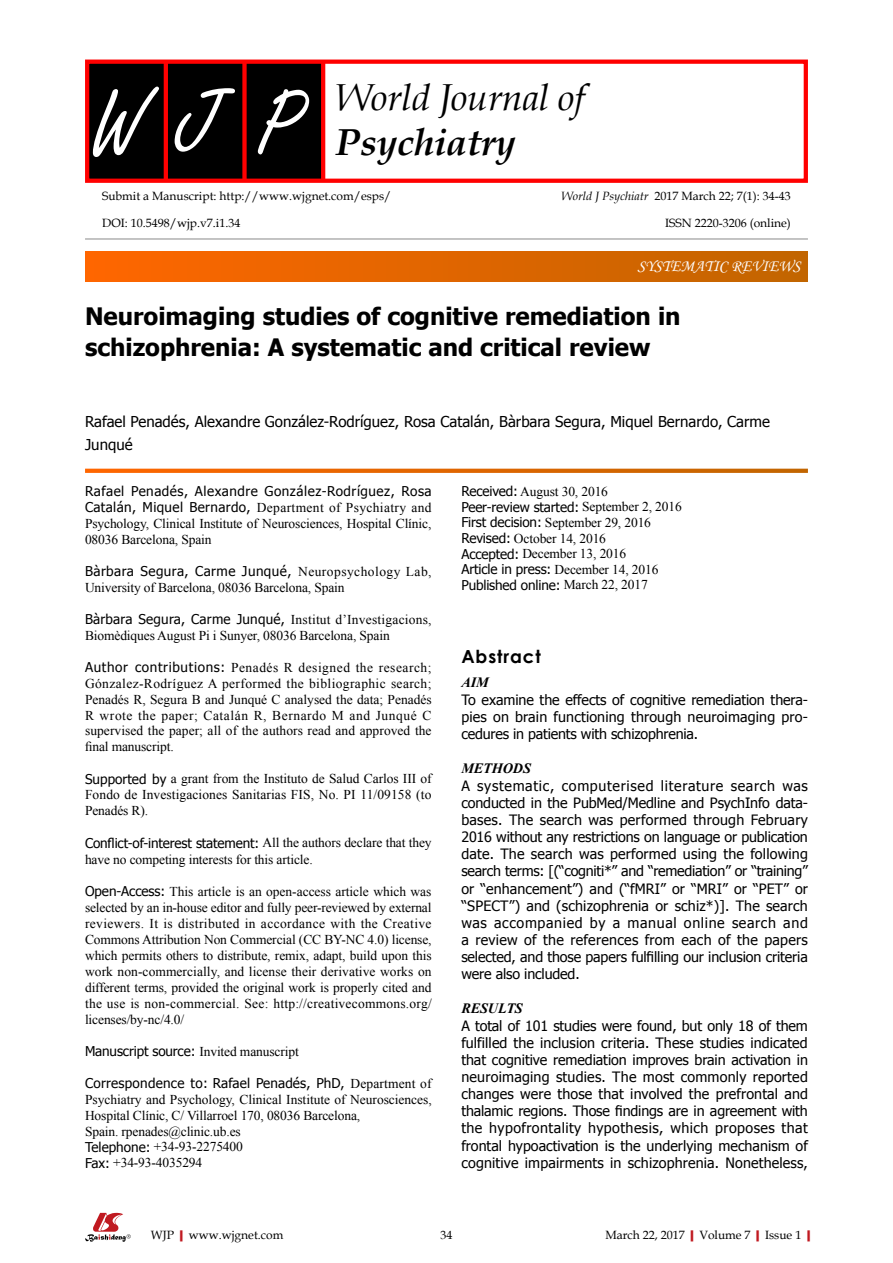
<style>
.page{position:relative;width:893px;height:1263px;background:#fff}
.page>*{position:absolute;margin:0;border:0;box-sizing:border-box;transform-origin:0 0}
.t1{font:97.5px "Freestyle Script";color:#fff}
.t2{font:italic 37.5px "Book Antiqua";letter-spacing:-.01em;color:#000}
.t3{font:italic 700 37.5px "Book Antiqua";letter-spacing:-.01em;color:#000}
.t4{font:700 24px/31.5px "Tahoma";color:#000}
.t5{font:700 18px "Century Gothic";letter-spacing:.05em;color:#000}
.t6{font:16.5px "Monotype Corsiva";color:#fff}
.t7{font:15px/22.5px "Tahoma";color:#000}
.t8{font:14.25px/17.1px "Tahoma";letter-spacing:.005em;color:#000}
.t9{font:13.5px/15.9px "Times New Roman";letter-spacing:-.01em;color:#000}
.t10{font:13.5px "Tahoma";letter-spacing:-.01em;color:#000}
.t11{font:12px "Book Antiqua";color:#000}
.s1{font-style:italic}
.s2{font-family:"Tahoma"}
.s3{font-family:"Times New Roman"}
.s4{font-family:"Times New Roman";font-weight:700;font-style:italic}
.s5{font-weight:700;color:#c01920}
</style>
<div class="page">
<div style="left:85px;top:252px;width:723px;height:29px;background:linear-gradient(to right,#f60,#c16500)"></div>
<hr style="left:85px;top:239px;width:723px;height:1px;background:#898989">
<svg style="left:85px;top:469px;width:723px;height:4px;background:#e06805"></svg>
<svg style="left:85px;top:1213px;width:46px;height:29px"></svg>
<div style="left:87px;top:61px;width:236px;height:121px;background:#000"></div>
<hr style="left:164px;top:61px;width:4px;height:121px;background:#f00">
<div style="left:242px;top:61px;width:5px;height:121px;background:#f00"></div>
<hr style="left:321px;top:61px;width:4px;height:121px;background:#f00">
<div style="left:85px;top:60px;width:723px;height:123px;border:4px solid #f00"></div>
<p class="t1" style="left:91px;top:71px;width:211px">WJP</p>
<p class="t2" style="left:336px;top:71px;width:250px">World Journal of</p>
<p class="t3" style="left:336px;top:116px;width:181px">Psychiatry</p>
<p class="t11" style="left:102px;top:188px;width:291px">Submit a Manuscript: http://www.wjgnet.com/esps/</p>
<p class="t11" style="left:102px;top:215px;width:140px">DOI: 10.5498/wjp.v7.i1.34</p>
<p class="t11" style="left:562px;top:188px;width:231px"><span class="s1">World J Psychiatr</span> 2017 March 22; 7(1): 34-43</p>
<p class="t11" style="left:665px;top:215px;width:127px">ISSN 2220-3206 (online)</p>
<p class="t6" style="left:637px;top:256px;width:165px">SYSTEMATIC REVIEWS</p>
<p class="t4" style="left:85px;top:298px;width:597px">Neuroimaging studies of cognitive remediation in schizophrenia: A systematic and critical review</p>
<p class="t7" style="left:85px;top:410px;width:686px">Rafael Penadés, Alexandre González-Rodríguez, Rosa Catalán, Bàrbara Segura, Miquel Bernardo, Carme<br>Junqué</p>
<p class="t9" style="left:85px;top:484px;width:348px;text-align:justify"><span class="s2">Rafael Penadés, Alexandre González-Rodríguez, Rosa Catalán, Miquel Bernardo,</span> Department of Psychiatry and Psychology, Clinical Institute of Neurosciences, Hospital Clínic, 08036 Barcelona, Spain</p>
<p class="t9" style="left:85px;top:564px;width:348px"><span class="s2">Bàrbara Segura, Carme Junqué,</span> Neuropsychology Lab,<br>University of Barcelona, 08036 Barcelona, Spain</p>
<p class="t9" style="left:85px;top:611px;width:348px"><span class="s2">Bàrbara Segura, Carme Junqué,</span> Institut d’Investigacions,<br>Biomèdiques August Pi i Sunyer, 08036 Barcelona, Spain</p>
<p class="t9" style="left:85px;top:659px;width:348px;text-align:justify"><span class="s2">Author contributions:</span> Penadés R designed the research; Gónzalez-Rodríguez A performed the bibliographic search; Penadés R, Segura B and Junqué C analysed the data; Penadés R wrote the paper; Catalán R, Bernardo M and Junqué C supervised the paper; all of the authors read and approved the final manuscript.</p>
<p class="t9" style="left:85px;top:771px;width:348px;text-align:justify"><span class="s2">Supported by</span> a grant from the Instituto de Salud Carlos III of Fondo de Investigaciones Sanitarias FIS, No. PI 11/09158 (to Penadés R).</p>
<p class="t9" style="left:85px;top:835px;width:348px"><span class="s2">Conflict-of-interest statement:</span> All the authors declare that they have no competing interests for this article.</p>
<p class="t9" style="left:85px;top:883px;width:348px;text-align:justify"><span class="s2">Open-Access:</span> This article is an open-access article which was selected by an in-house editor and fully peer-reviewed by external reviewers. It is distributed in accordance with the Creative Commons Attribution Non Commercial (CC BY-NC 4.0) license, which permits others to distribute, remix, adapt, build upon this work non-commercially, and license their derivative works on different terms, provided the original work is properly cited and the use is non-commercial. See: http://creativecommons.org/ licenses/by-nc/4.0/</p>
<p class="t10" style="left:85px;top:1042px;width:215px">Manuscript source: <span class="s3">Invited manuscript</span></p>
<p class="t9" style="left:85px;top:1075px;width:348px"><span class="s2">Correspondence to: Rafael Penadés, PhD,</span> Department of Psychiatry and Psychology, Clinical Institute of Neurosciences, Hospital Clínic, C/ Villarroel 170, 08036 Barcelona,<br>Spain. rpenades@clinic.ub.es<br><span class="s2">Telephone:</span> +34-93-2275400<br><span class="s2">Fax:</span> +34-93-4035294</p>
<p class="t9" style="left:461px;top:483px;width:222px"><span class="s2">Received:</span> August 30, 2016<br><span class="s2">Peer-review started:</span> September 2, 2016<br><span class="s2">First decision:</span> September 29, 2016<br><span class="s2">Revised:</span> October 14, 2016<br><span class="s2">Accepted:</span> December 13, 2016<br><span class="s2">Article in press:</span> December 14, 2016<br><span class="s2">Published online:</span> March 22, 2017</p>
<p class="t5" style="left:461px;top:643px;width:81px">Abstract</p>
<p class="t8" style="left:461px;top:672px;width:347px"><span class="s4">AIM<br></span>To examine the effects of cognitive remediation thera&shy;pies on brain functioning through neuroimaging pro&shy;cedures in patients with schizophrenia.</p>
<p class="t8" style="left:461px;top:759px;width:348px"><span class="s4">METHODS<br></span>A systematic, computerised literature search was conducted in the PubMed/Medline and PsychInfo data&shy;bases. The search was performed through February 2016 without any restrictions on language or publication date. The search was performed using the following search terms: [(“cogniti*” and “remediation” or “training” or “enhancement”) and (“fMRI” or “MRI” or “PET” or “SPECT”) and (schizophrenia or schiz*)]. The search was accompanied by a manual online search and a review of the references from each of the papers selected, and those papers fulfilling our inclusion criteria were also included.</p>
<p class="t8" style="left:461px;top:998px;width:348px"><span class="s4">RESULTS<br></span>A total of 101 studies were found, but only 18 of them fulfilled the inclusion criteria. These studies indicated that cognitive remediation improves brain activation in neuroimaging studies. The most commonly reported changes were those that involved the prefrontal and thalamic regions. Those findings are in agreement with the hypofrontality hypothesis, which proposes that frontal hypoactivation is the underlying mechanism of cognitive impairments in schizophrenia. Nonetheless,</p>
<p class="t11" style="left:151px;top:1226px;width:134px">WJP<span class="s5">|</span>www.wjgnet.com</p>
<p class="t11" style="left:440px;top:1226px;width:13px">34</p>
<p class="t11" style="left:605px;top:1226px;width:212px">March 22, 2017<span class="s5">|</span>Volume 7<span class="s5">|</span>Issue 1<span class="s5">|</span></p>
</div>
